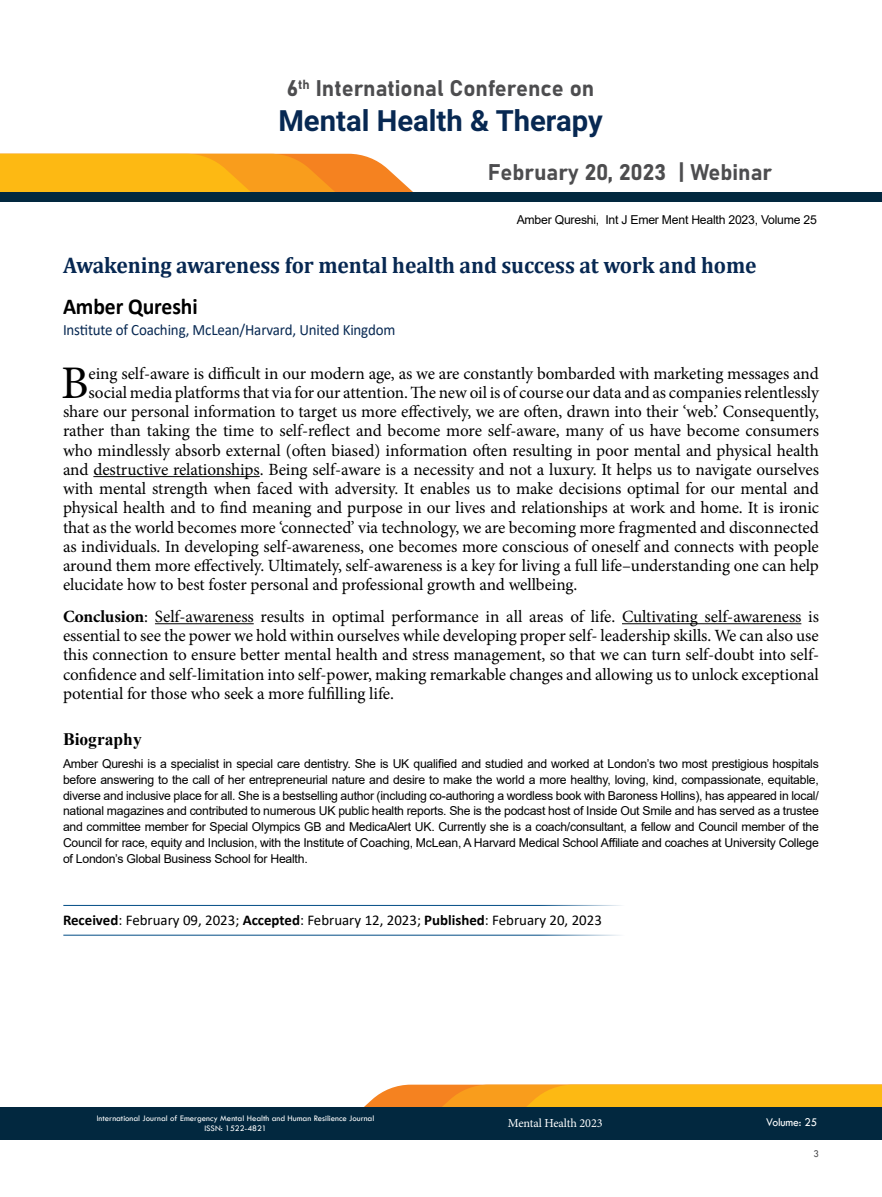
<style>
.page{position:relative;width:882px;height:1197px;background:#fff}
.page>*{position:absolute;margin:0;border:0;box-sizing:border-box;transform-origin:0 0}
.t1{font:46.73px "Minion Pro";color:#000}
.t2{font:700 29.22px "Roboto";color:#072852}
.t3{font:700 22.75px "Cambria";letter-spacing:-.005em;color:#072852;scale:.95 1}
.t4{font:700 22.75px "Calibri";letter-spacing:-.005em;color:#000;scale:.95 1}
.t5{font:22.4px "Bahnschrift";color:#4d4d4f}
.t6{font:700 17.5px "Times New Roman";color:#000}
.t7{font:17.15px/19.2px "Minion Pro";letter-spacing:-.01em;color:#000;text-align:justify}
.t8{font:15.75px "Calibri";letter-spacing:-.01em;color:#072852;scale:.95 1}
.t9{font:14.88px "Calibri";color:#000}
.t10{font:12.25px/15.8px "Arial";letter-spacing:-.02em;color:#000;text-align:justify}
.t11{font:12.25px "Minion Pro";letter-spacing:-.01em;color:#fff}
.t12{font:12.25px "Tw Cen";letter-spacing:-.01em;color:#fff;scale:.95 1}
.t13{font:10.5px "Tw Cen";color:#4d4d4f;scale:.95 1}
.t14{font:8.75px/10.5px "Tw Cen";color:#fff;text-align:center}
.s1{font-weight:700}
</style>
<div class="page">
<svg style="left:364px;top:1085px;width:518px;height:22px;background:#fbae1d"></svg>
<div style="left:0;top:1107px;width:882px;height:33px;background:#02283f"></div>
<svg style="left:0;top:154px;width:413px;height:38px;background:#faac24"></svg>
<div style="left:0;top:192px;width:882px;height:10px;background:#02283f"></div>
<hr style="left:93px;top:476px;width:167px;height:1px;background:#000">
<hr style="left:155px;top:623px;width:99px;height:1px;background:#000">
<hr style="left:622px;top:623px;width:179px;height:1px;background:#000">
<hr style="left:63px;top:905px;width:595px;height:1px;background:#004b84">
<hr style="left:63px;top:935px;width:595px;height:1px;background:#004b84">
<h3 class="t5" style="left:287px;top:71px;width:309px">6<sup>th</sup> International Conference on</h3>
<h2 class="t2" style="left:278px;top:100px;width:326px">Mental Health &amp; Therapy</h2>
<h3 class="t5" style="left:488px;top:156px;width:286px">February 20, 2023 | Webinar</h3>
<p class="t10" style="left:517px;top:212px;width:302px">Amber Qureshi, Int J Emer Ment Health 2023, Volume 25</p>
<h3 class="t3" style="left:63px;top:249px;width:732px">Awakening awareness for mental health and success at work and home</h3>
<h3 class="t4" style="left:63px;top:290px;width:143px">Amber Qureshi</h3>
<p class="t8" style="left:63px;top:318px;width:351px">Institute of Coaching, McLean/Harvard, United Kingdom</p>
<h1 class="t1" style="left:61px;top:352px;width:29px">B</h1>
<p class="t7" style="left:89px;top:364px;width:732px">eing self-aware is difficult in our modern age, as we are constantly bombarded with marketing messages and</p>
<p class="t7" style="left:89px;top:383px;width:732px">social media platforms that via for our attention. The new oil is of course our data and as companies relentlessly</p>
<p class="t7" style="left:63px;top:402px;width:758px">share our personal information to target us more effectively, we are often, drawn into their ‘web.’ Consequently,</p>
<p class="t7" style="left:63px;top:421px;width:758px">rather than taking the time to self-reflect and become more self-aware, many of us have become consumers</p>
<p class="t7" style="left:63px;top:441px;width:758px">who mindlessly absorb external (often biased) information often resulting in poor mental and physical health</p>
<p class="t7" style="left:63px;top:460px;width:757px">and destructive relationships. Being self-aware is a necessity and not a luxury. It helps us to navigate ourselves</p>
<p class="t7" style="left:63px;top:479px;width:757px">with mental strength when faced with adversity. It enables us to make decisions optimal for our mental and</p>
<p class="t7" style="left:63px;top:498px;width:758px">physical health and to find meaning and purpose in our lives and relationships at work and home. It is ironic</p>
<p class="t7" style="left:63px;top:518px;width:757px">that as the world becomes more ‘connected’ via technology, we are becoming more fragmented and disconnected</p>
<p class="t7" style="left:63px;top:537px;width:757px">as individuals. In developing self-awareness, one becomes more conscious of oneself and connects with people</p>
<p class="t7" style="left:63px;top:556px;width:757px">around them more effectively. Ultimately, self-awareness is a key for living a full life–understanding one can help</p>
<p class="t7" style="left:63px;top:575px;width:516px">elucidate how to best foster personal and professional growth and wellbeing.</p>
<p class="t7" style="left:63px;top:607px;width:758px"><span class="s1">Conclusion</span>: Self-awareness results in optimal performance in all areas of life. Cultivating self-awareness is essential to see the power we hold within ourselves while developing proper self- leadership skills. We can also use this connection to ensure better mental health and stress management, so that we can turn self-doubt into self&shy;confidence and self-limitation into self-power, making remarkable changes and allowing us to unlock exceptional potential for those who seek a more fulfilling life.</p>
<p class="t6" style="left:63px;top:726px;width:80px">Biography</p>
<p class="t10" style="left:63px;top:756px;width:757px">Amber Qureshi is a specialist in special care dentistry. She is UK qualified and studied and worked at London’s two most prestigious hospitals before answering to the call of her entrepreneurial nature and desire to make the world a more healthy, loving, kind, compassionate, equitable, diverse and inclusive place for all. She is a bestselling author (including co-authoring a wordless book with Baroness Hollins), has appeared in local/ national magazines and contributed to numerous UK public health reports. She is the podcast host of Inside Out Smile and has served as a trustee and committee member for Special Olympics GB and MedicaAlert UK. Currently she is a coach/consultant, a fellow and Council member of the Council for race, equity and Inclusion, with the Institute of Coaching, McLean, A Harvard Medical School Affiliate and coaches at University College of London’s Global Business School for Health.</p>
<p class="t9" style="left:63px;top:910px;width:540px"><span class="s1">Received</span>: February 09, 2023; <span class="s1">Accepted</span>: February 12, 2023; <span class="s1">Published</span>: February 20, 2023</p>
<p class="t14" style="left:97px;top:1112px;width:279px">International Journal of Emergency Mental Health and Human Resilience Journal<br>ISSN: 1522-4821</p>
<p class="t11" style="left:508px;top:1115px;width:96px">Mental Health 2023</p>
<p class="t12" style="left:766px;top:1115px;width:55px">Volume: 25</p>
<p class="t13" style="left:813px;top:1147px;width:7px">3</p>
</div>
